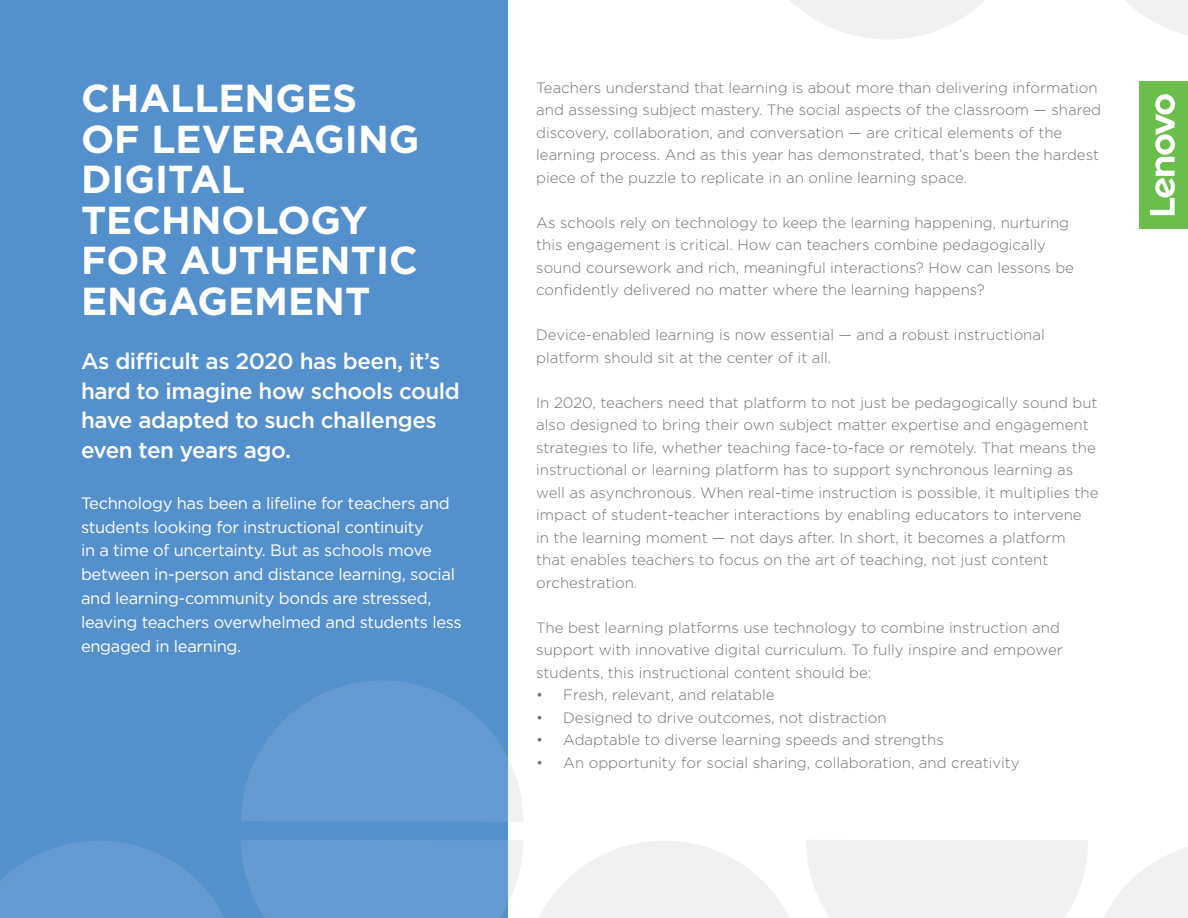
<style>
.page{position:relative;width:1188px;height:918px;background:#fff}
.page>*{position:absolute;margin:0;border:0;box-sizing:border-box;transform-origin:0 0}
.Section_Title{font:700 39px/40.5px "Gotham";color:#fff}
.t1{font:500 22.5px/29.8px "Gotham";letter-spacing:-.02em;color:#fff}
.t2{font:16.5px/23.9px "Gotham";letter-spacing:-.02em;color:#fff}
.t3{font:300 15px/22.5px "Gotham";color:#717372}
</style>
<div class="page">
<div style="left:0;top:0;width:507px;height:918px;background:#5490cc"></div>
<svg style="left:241px;top:680px;width:282px;height:142px"></svg>
<svg style="left:0;top:840px;width:1188px;height:78px"></svg>
<svg style="left:1125px;top:0;width:63px;height:35px"></svg>
<svg style="left:790px;top:0;width:195px;height:39px"></svg>
<div style="left:1139px;top:81px;width:49px;height:148px;background:#6bbe4b"></div>
<svg style="left:1150px;top:94px;width:25px;height:121px"></svg>
<p class="Section_Title" style="left:81px;top:78px;width:340px">CHALLENGES<br>OF LEVERAGING<br>DIGITAL<br>TECHNOLOGY<br>FOR AUTHENTIC<br>ENGAGEMENT</p>
<p class="t1" style="left:81px;top:346px;width:380px">As difficult as 2020 has been, it’s hard to imagine how schools could have adapted to such challenges even ten years ago.</p>
<p class="t2" style="left:81px;top:491px;width:382px">Technology has been a lifeline for teachers and students looking for instructional continuity<br>in a time of uncertainty. But as schools move between in-person and distance learning, social and learning-community bonds are stressed, leaving teachers overwhelmed and students less engaged in learning.</p>
<p class="t3" style="left:536px;top:76px;width:566px">Teachers understand that learning is about more than delivering information and assessing subject mastery. The social aspects of the classroom — shared discovery, collaboration, and conversation — are critical elements of the learning process. And as this year has demonstrated, that’s been the hardest piece of the puzzle to replicate in an online learning space.</p>
<p class="t3" style="left:536px;top:211px;width:539px">As schools rely on technology to keep the learning happening, nurturing this engagement is critical. How can teachers combine pedagogically sound coursework and rich, meaningful interactions? How can lessons be confidently delivered no matter where the learning happens?</p>
<p class="t3" style="left:536px;top:324px;width:510px">Device-enabled learning is now essential — and a robust instructional platform should sit at the center of it all.</p>
<p class="t3" style="left:536px;top:391px;width:564px">In 2020, teachers need that platform to not just be pedagogically sound but also designed to bring their own subject matter expertise and engagement strategies to life, whether teaching face-to-face or remotely. That means the instructional or learning platform has to support synchronous learning as well as asynchronous. When real-time instruction is possible, it multiplies the impact of student-teacher interactions by enabling educators to intervene<br>in the learning moment — not days after. In short, it becomes a platform that enables teachers to focus on the art of teaching, not just content orchestration.</p>
<p class="t3" style="left:536px;top:616px;width:528px">The best learning platforms use technology to combine instruction and support with innovative digital curriculum. To fully inspire and empower students, this instructional content should be:</p>
<p class="t3" style="left:536px;top:684px;width:240px">• Fresh, relevant, and relatable</p>
<p class="t3" style="left:536px;top:706px;width:352px">• Designed to drive outcomes, not distraction</p>
<p class="t3" style="left:536px;top:729px;width:409px">• Adaptable to diverse learning speeds and strengths</p>
<p class="t3" style="left:536px;top:751px;width:485px">• An opportunity for social sharing, collaboration, and creativity</p>
</div>
